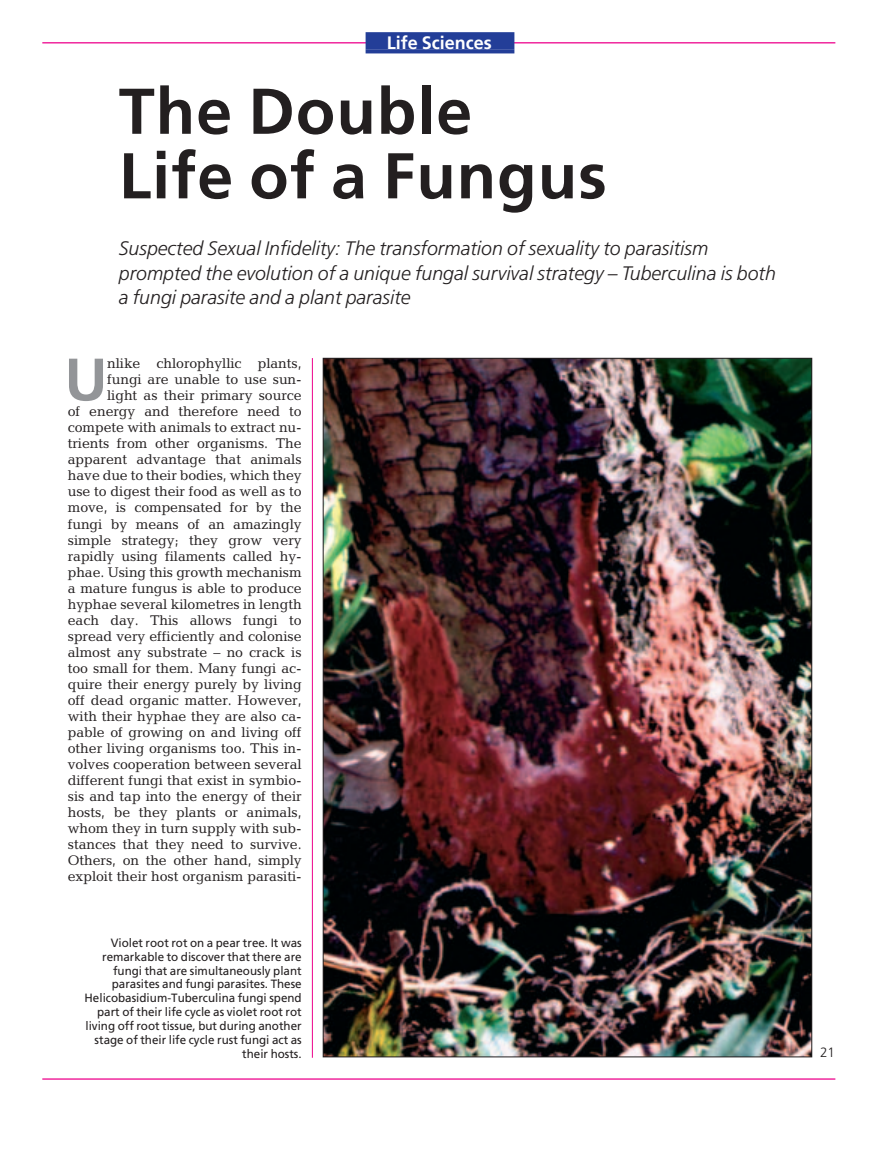
<style>
.page{position:relative;width:893px;height:1149px;background:#fff}
.page>*{position:absolute;margin:0;border:0;box-sizing:border-box;transform-origin:0 0}
.t1{font:700 64.5px/64.5px "Frutiger";letter-spacing:.015em;color:#231f20}
.t2{font:700 59.7px "Frutiger";color:#939598}
.t3{font:italic 300 19.5px/24.6px "Frutiger";color:#231f20}
.t4{font:700 18px "Frutiger";color:#fff}
.t5{font:14.1px/16px "Candida";letter-spacing:-.005em;color:#231f20;text-align:right}
.t6{font:300 13.5px "Frutiger";color:#231f20}
.t7{font:12px/13.8px "Frutiger";color:#231f20;text-align:right}
</style>
<div class="page">
<hr style="left:42px;top:42px;width:793px;height:1px;background:#ed028c">
<hr style="left:42px;top:1078px;width:793px;height:1px;background:#ed028c">
<hr style="left:312px;top:358px;width:1px;height:699px;background:#ed028c">
<img style="left:325px;top:360px;width:485px;height:694px">
<div style="left:366px;top:32px;width:148px;height:17px;background:#233e98"></div>
<svg style="left:366px;top:49px;width:148px;height:4px"></svg>
<p class="t4" style="left:387px;top:36px;width:106px">Life Sciences</p>
<h1 class="t1" style="left:119px;top:84px;width:489px">The Double<br>Life of a Fungus</h1>
<h3 class="t3" style="left:119px;top:237px;width:658px">Suspected Sexual Infidelity: The transformation of sexuality to parasitism prompted the evolution of a unique fungal survival strategy – Tuberculina is both a fungi parasite and a plant parasite</h3>
<p class="t5" style="left:68px;top:357px;width:235px">nlike chlorophyllic plants,<br>fungi are unable to use sun-<br>light as their primary source<br>of energy and therefore need to compete with animals to extract nu&shy;trients from other organisms. The apparent advantage that animals have due to their bodies, which they use to digest their food as well as to move, is compensated for by the fungi by means of an amazingly simple strategy; they grow very rapidly using filaments called hy&shy;phae. Using this growth mechanism a mature fungus is able to produce hyphae several kilometres in length each day. This allows fungi to spread very efficiently and colonise almost any substrate – no crack is too small for them. Many fungi ac&shy;quire their energy purely by living off dead organic matter. However, with their hyphae they are also ca&shy;pable of growing on and living off other living organisms too. This in&shy;volves cooperation between several different fungi that exist in symbio&shy;sis and tap into the energy of their hosts, be they plants or animals, whom they in turn supply with sub&shy;stances that they need to survive.<br>Others, on the other hand, simply exploit their host organism parasiti-</p>
<h2 class="t2" style="left:64px;top:355px;width:45px">U</h2>
<p class="t7" style="left:85px;top:936px;width:219px">Violet root rot on a pear tree. It was remarkable to discover that there are fungi that are simultaneously plant parasites and fungi parasites. These Helicobasidium-Tuberculina fungi spend part of their life cycle as violet root rot living off root tissue, but during another stage of their life cycle rust fungi act as their hosts.</p>
<p class="t6" style="left:820px;top:1046px;width:16px">21</p>
</div>
